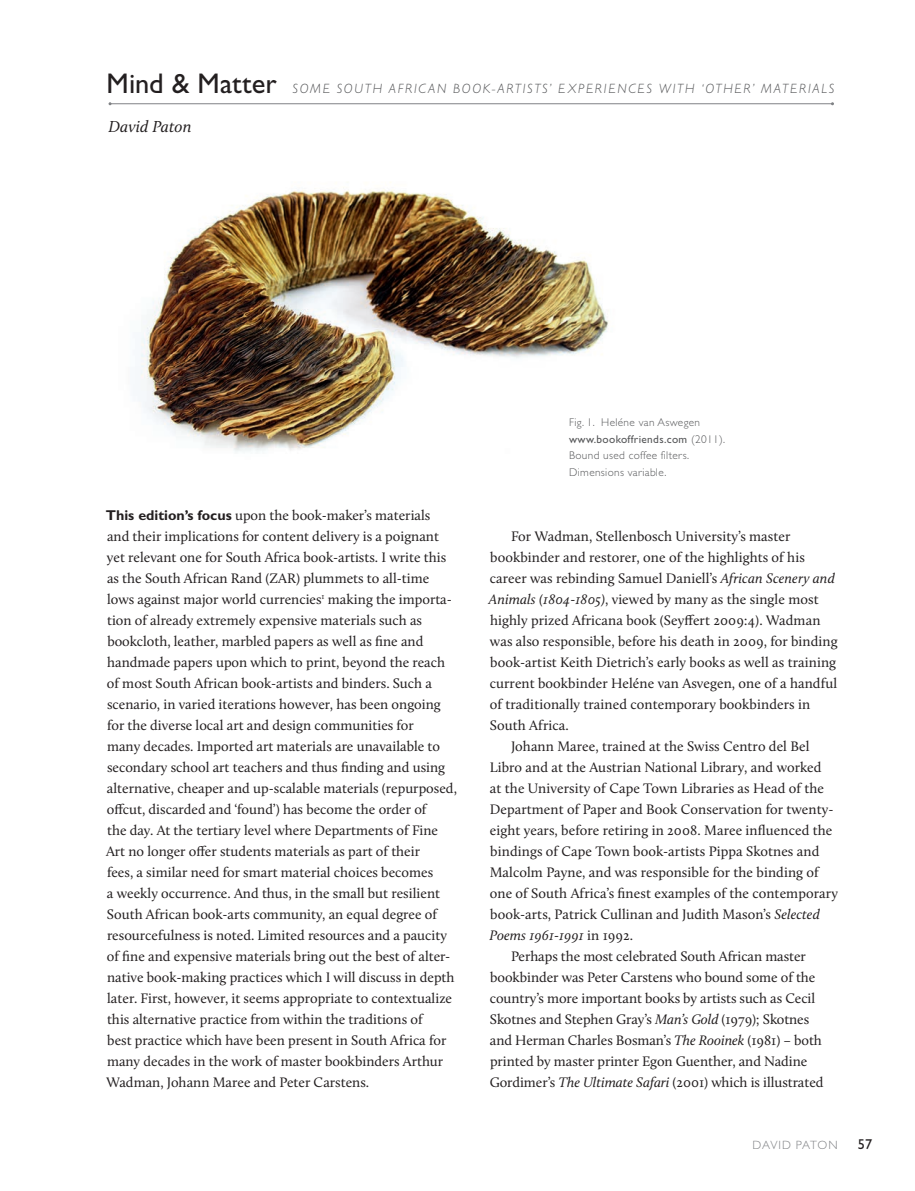
<style>
.page{position:relative;width:915px;height:1191px;background:#fff}
.page>*{position:absolute;margin:0;border:0;box-sizing:border-box;transform-origin:0 0}
.t1{font:italic 16.5px "Calluna";letter-spacing:.005em;color:#231f20}
.t2{font:14.25px/21px "Calluna";color:#231f20}
.t3{font:italic 14.25px "Calluna";letter-spacing:.005em;color:#231f20}
.t4{font:14.25px "Gill Sans Std";color:#231f20}
.t5{font:italic 300 13.5px "Gill Sans Std";letter-spacing:.13em;color:#57585a}
.t6{font:300 12px "Gill Sans Std";letter-spacing:.04em;color:#808285}
.t7{font:300 11.25px/16.5px "Gill Sans Std";letter-spacing:.03em;color:#57585a}
.s1{font-weight:400;font-style:normal;font-size:28.5px;color:#231f20}
.s2{font-family:"Gill Sans Std";font-weight:700}
.s3{font-weight:400}
.s4{font-style:italic}
.s5{font-style:normal}
</style>
<div class="page">
<hr style="left:110px;top:103px;width:722px;height:1px;background:#808285">
<img style="left:140px;top:182px;width:469px;height:270px">
<p class="t5" style="left:107px;top:81px;width:729px"><span class="s1">Mind &amp; Matter</span> SOME SOUTH AFRICAN BOOK-ARTISTS’ EXPERIENCES WITH ‘OTHER’ MATERIALS</p>
<p class="t1" style="left:108px;top:117px;width:84px">David Paton</p>
<p class="t2" style="left:106px;top:504px;width:352px"><span class="s2">This edition’s focus</span> upon the book-maker’s materials<br>and their implications for content delivery is a poignant yet relevant one for South Africa book-artists. I write this as the South African Rand (ZAR) plummets to all-time lows against major world currencies<sup>1</sup> making the importa&shy;tion of already extremely expensive materials such as bookcloth, leather, marbled papers as well as fine and handmade papers upon which to print, beyond the reach of most South African book-artists and binders. Such a scenario, in varied iterations however, has been ongoing for the diverse local art and design communities for<br>many decades. Imported art materials are unavailable to secondary school art teachers and thus finding and using alternative, cheaper and up-scalable materials (repurposed, offcut, discarded and ‘found’) has become the order of<br>the day. At the tertiary level where Departments of Fine Art no longer offer students materials as part of their<br>fees, a similar need for smart material choices becomes<br>a weekly occurrence. And thus, in the small but resilient South African book-arts community, an equal degree of resourcefulness is noted. Limited resources and a paucity of fine and expensive materials bring out the best of alter&shy;native book-making practices which I will discuss in depth later. First, however, it seems appropriate to contextualize this alternative practice from within the traditions of<br>best practice which have been present in South Africa for many decades in the work of master bookbinders Arthur Wadman, Johann Maree and Peter Carstens.</p>
<p class="t7" style="left:569px;top:414px;width:157px">Fig. 1. Heléne van Aswegen <span class="s3">www.bookoffriends.com</span> (2011).<br>Bound used coffee filters.<br>Dimensions variable.</p>
<p class="t2" style="left:511px;top:526px;width:281px">For Wadman, Stellenbosch University’s master</p>
<p class="t2" style="left:490px;top:547px;width:316px">bookbinder and restorer, one of the highlights of his</p>
<p class="t2" style="left:489px;top:568px;width:346px">career was rebinding Samuel Daniell’s <span class="s4">African Scenery and</span></p>
<p class="t2" style="left:488px;top:589px;width:331px"><span class="s4">Animals (1804-1805)</span>, viewed by many as the single most</p>
<p class="t2" style="left:490px;top:610px;width:332px">highly prized Africana book (Seyffert 2009:4). Wadman</p>
<p class="t2" style="left:490px;top:631px;width:349px">was also responsible, before his death in 2009, for binding</p>
<p class="t2" style="left:490px;top:652px;width:347px">book-artist Keith Dietrich’s early books as well as training</p>
<p class="t2" style="left:489px;top:673px;width:349px">current bookbinder Heléne van Asvegen, one of a handful</p>
<p class="t2" style="left:489px;top:694px;width:322px">of traditionally trained contemporary bookbinders in</p>
<p class="t2" style="left:490px;top:715px;width:80px">South Africa.</p>
<p class="t2" style="left:511px;top:736px;width:300px">Johann Maree, trained at the Swiss Centro del Bel</p>
<p class="t2" style="left:489px;top:757px;width:333px">Libro and at the Austrian National Library, and worked</p>
<p class="t2" style="left:490px;top:778px;width:335px">at the University of Cape Town Libraries as Head of the</p>
<p class="t2" style="left:489px;top:799px;width:345px">Department of Paper and Book Conservation for twenty-</p>
<p class="t2" style="left:489px;top:820px;width:344px">eight years, before retiring in 2008. Maree influenced the</p>
<p class="t2" style="left:490px;top:841px;width:330px">bindings of Cape Town book-artists Pippa Skotnes and</p>
<p class="t2" style="left:489px;top:862px;width:330px">Malcolm Payne, and was responsible for the binding of</p>
<p class="t2" style="left:489px;top:883px;width:349px">one of South Africa’s finest examples of the contemporary</p>
<p class="t2" style="left:490px;top:904px;width:331px">book-arts, Patrick Cullinan and Judith Mason’s <span class="s4">Selected</span></p>
<p class="t3" style="left:489px;top:927px;width:145px">Poems 1961-1991 <span class="s5">in 1992.</span></p>
<p class="t2" style="left:511px;top:946px;width:296px">Perhaps the most celebrated South African master</p>
<p class="t2" style="left:490px;top:967px;width:326px">bookbinder was Peter Carstens who bound some of the</p>
<p class="t2" style="left:489px;top:988px;width:327px">country’s more important books by artists such as Cecil</p>
<p class="t2" style="left:490px;top:1009px;width:321px">Skotnes and Stephen Gray’s <span class="s4">Man’s Gold</span> (1979); Skotnes</p>
<p class="t2" style="left:490px;top:1030px;width:333px">and Herman Charles Bosman’s <span class="s4">The Rooinek</span> (1981) – both</p>
<p class="t2" style="left:490px;top:1051px;width:319px">printed by master printer Egon Guenther, and Nadine</p>
<p class="t2" style="left:489px;top:1072px;width:335px">Gordimer’s <span class="s4">The Ultimate Safari</span> (2001) which is illustrated</p>
<p class="t6" style="left:752px;top:1137px;width:87px">DAVID PATON</p>
<p class="t4" style="left:857px;top:1135px;width:16px">57</p>
</div>
